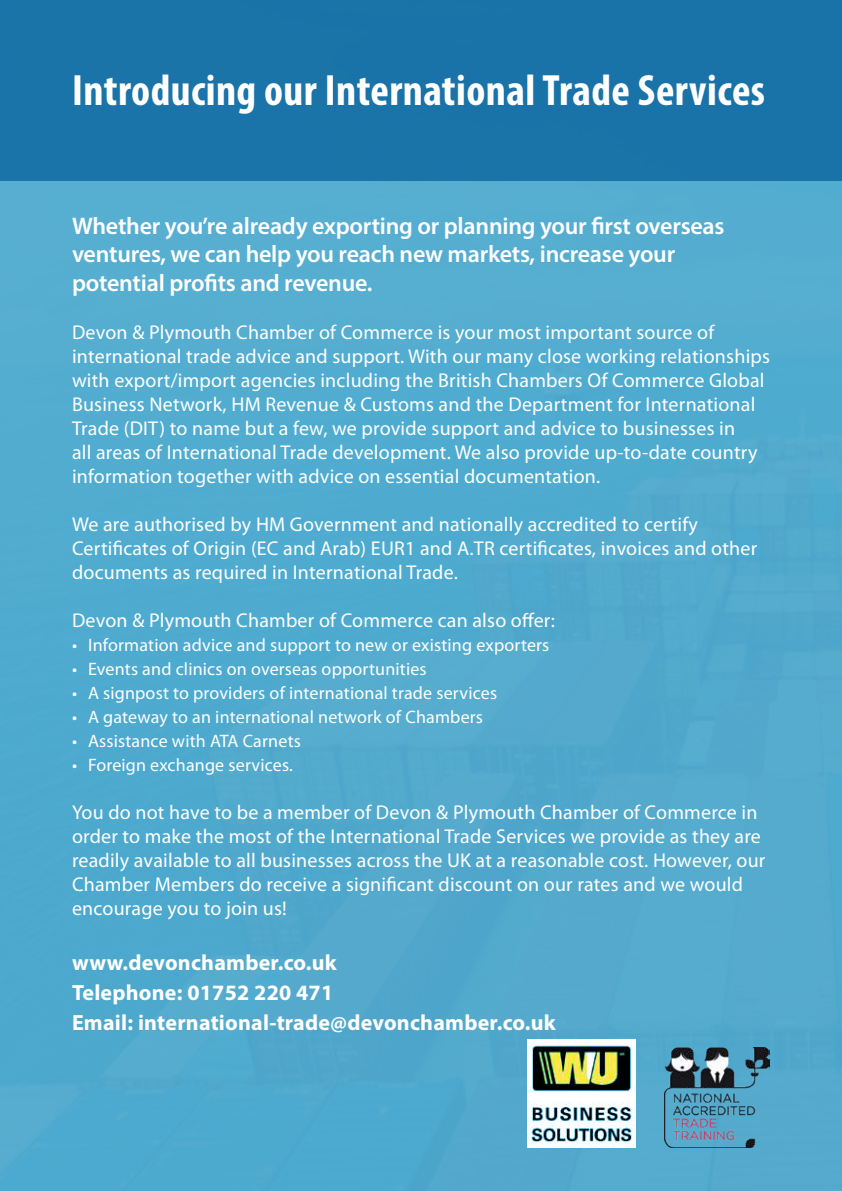
<style>
.page{position:relative;width:842px;height:1191px;background:#fff}
.page>*{position:absolute;margin:0;border:0;box-sizing:border-box;transform-origin:0 0}
.t1{font:700 condensed 44px "Myriad Pro";letter-spacing:.01em;color:#fff}
.t2{font:600 24px/28.8px "Myriad Pro";letter-spacing:-.01em;color:#fff}
.t3{font:700 22px/30px "Myriad Pro";letter-spacing:.01em;color:#fff}
.t4{font:20px/24px "Myriad Pro";letter-spacing:.01em;color:#fff}
.t5{font:18px "Myriad Pro";letter-spacing:.01em;color:#fff}
</style>
<div class="page">
<div style="left:0;top:180px;width:842px;height:1011px;background:#51abcf"></div>
<div style="left:0;top:0;width:842px;height:180px;background:#1a74a8"></div>
<img style="left:664px;top:1047px;width:106px;height:100px">
<img style="left:528px;top:1040px;width:107px;height:107px">
<h1 class="t1" style="left:72px;top:72px;width:695px">Introducing our International Trade Services</h1>
<p class="t2" style="left:72px;top:213px;width:654px">Whether you’re already exporting or planning your first overseas ventures, we can help you reach new markets, increase your potential profits and revenue.</p>
<p class="t4" style="left:72px;top:322px;width:699px">Devon &amp; Plymouth Chamber of Commerce is your most important source of international trade advice and support. With our many close working relationships with export/import agencies including the British Chambers Of Commerce Global Business Network, HM Revenue &amp; Customs and the Department for International Trade (DIT) to name but a few, we provide support and advice to businesses in<br>all areas of International Trade development. We also provide up-to-date country information together with advice on essential documentation.</p>
<p class="t4" style="left:72px;top:514px;width:687px">We are authorised by HM Government and nationally accredited to certify<br>Certificates of Origin (EC and Arab) EUR1 and A.TR certificates, invoices and other documents as required in International Trade.</p>
<p class="t4" style="left:72px;top:610px;width:484px">Devon &amp; Plymouth Chamber of Commerce can also offer:</p>
<p class="t5" style="left:72px;top:638px;width:479px">• Information advice and support to new or existing exporters</p>
<p class="t5" style="left:72px;top:662px;width:356px">• Events and clinics on overseas opportunities</p>
<p class="t5" style="left:72px;top:686px;width:427px">• A signpost to providers of international trade services</p>
<p class="t5" style="left:72px;top:710px;width:413px">• A gateway to an international network of Chambers</p>
<p class="t5" style="left:72px;top:734px;width:230px">• Assistance with ATA Carnets</p>
<p class="t5" style="left:72px;top:758px;width:222px">• Foreign exchange services.</p>
<p class="t4" style="left:72px;top:802px;width:695px">You do not have to be a member of Devon &amp; Plymouth Chamber of Commerce in order to make the most of the International Trade Services we provide as they are readily available to all businesses across the UK at a reasonable cost. However, our Chamber Members do receive a significant discount on our rates and we would encourage you to join us!</p>
<p class="t3" style="left:72px;top:949px;width:485px">www.devonchamber.co.uk<br>Telephone: 01752 220 471<br>Email: international-trade@devonchamber.co.uk</p>
</div>
